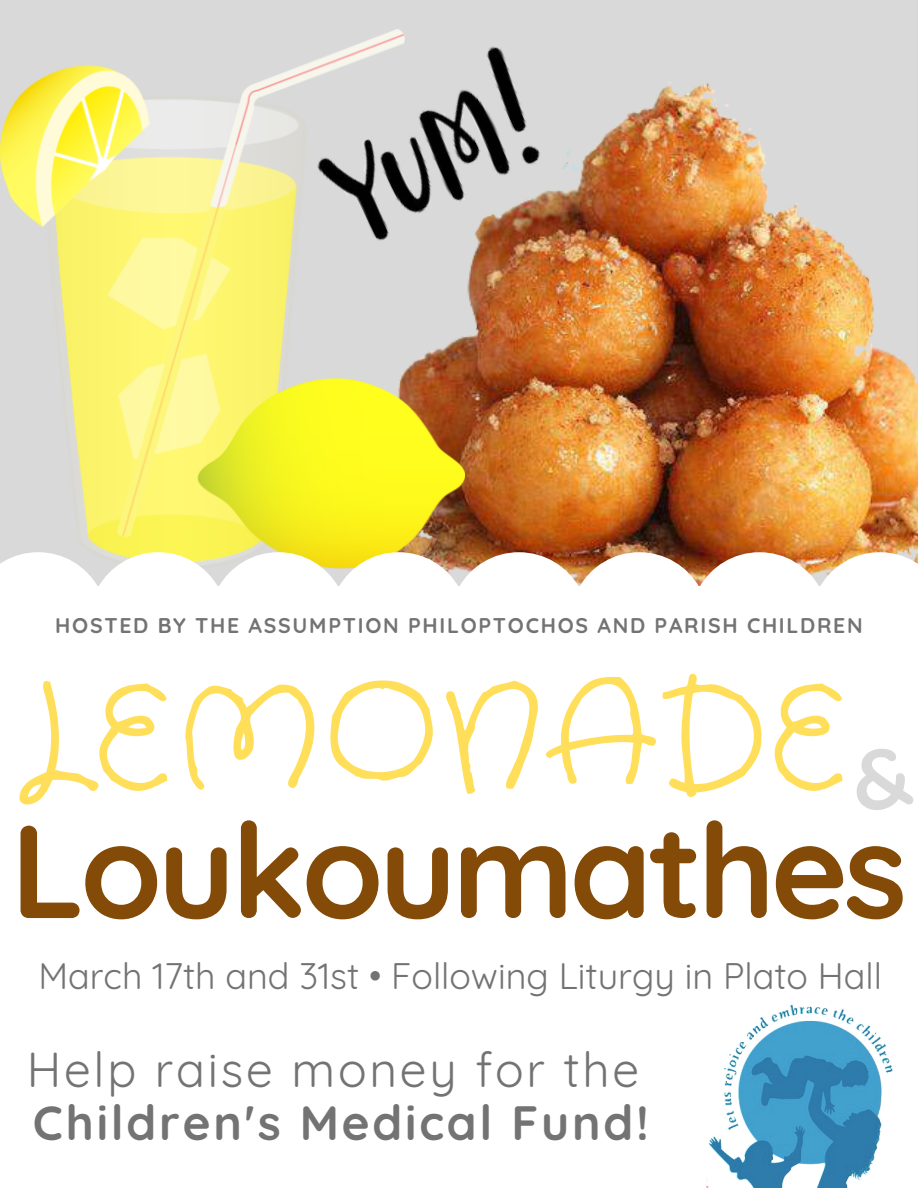
<style>
.page{position:relative;width:918px;height:1188px;background:#fff}
.page>*{position:absolute;margin:0;border:0;box-sizing:border-box;transform-origin:0 0}
.t1{font:144px "Crafty Girls";letter-spacing:.005em;color:#ffde59}
.t2{font:700 132px "Quicksand";letter-spacing:-.03em;color:#844a07}
.t3{font:700 48px "Quicksand";letter-spacing:.06em;color:#737373}
.t4{font:48px "Quicksand";letter-spacing:.06em;color:#737373}
.t5{font:36px "Quicksand";color:#737373}
.t6{font:700 21.15px "Quicksand";letter-spacing:.08em;color:#737373}
</style>
<div class="page">
<img style="left:465px;top:0;width:453px;height:552px">
<img style="left:0;top:30px;width:465px;height:522px">
<img style="left:0;top:552px;width:918px;height:34px">
<img style="left:707px;top:1005px;width:187px;height:183px">
<img style="left:252px;top:0;width:362px;height:327px">
<p class="t6" style="left:55px;top:612px;width:809px">HOSTED BY THE ASSUMPTION PHILOPTOCHOS AND PARISH CHILDREN</p>
<h1 class="t1" style="left:20px;top:641px;width:827px">LEMONADE</h1>
<h2 class="t2" style="left:11px;top:786px;width:898px">Loukoumathes</h2>
<h3 class="t5" style="left:38px;top:953px;width:845px">March 17th and 31st • Following Liturgy in Plato Hall</h3>
<h3 class="t4" style="left:27px;top:1039px;width:614px">Help raise money for the</h3>
<h3 class="t3" style="left:33px;top:1092px;width:618px">Children's Medical Fund!</h3>
</div>
